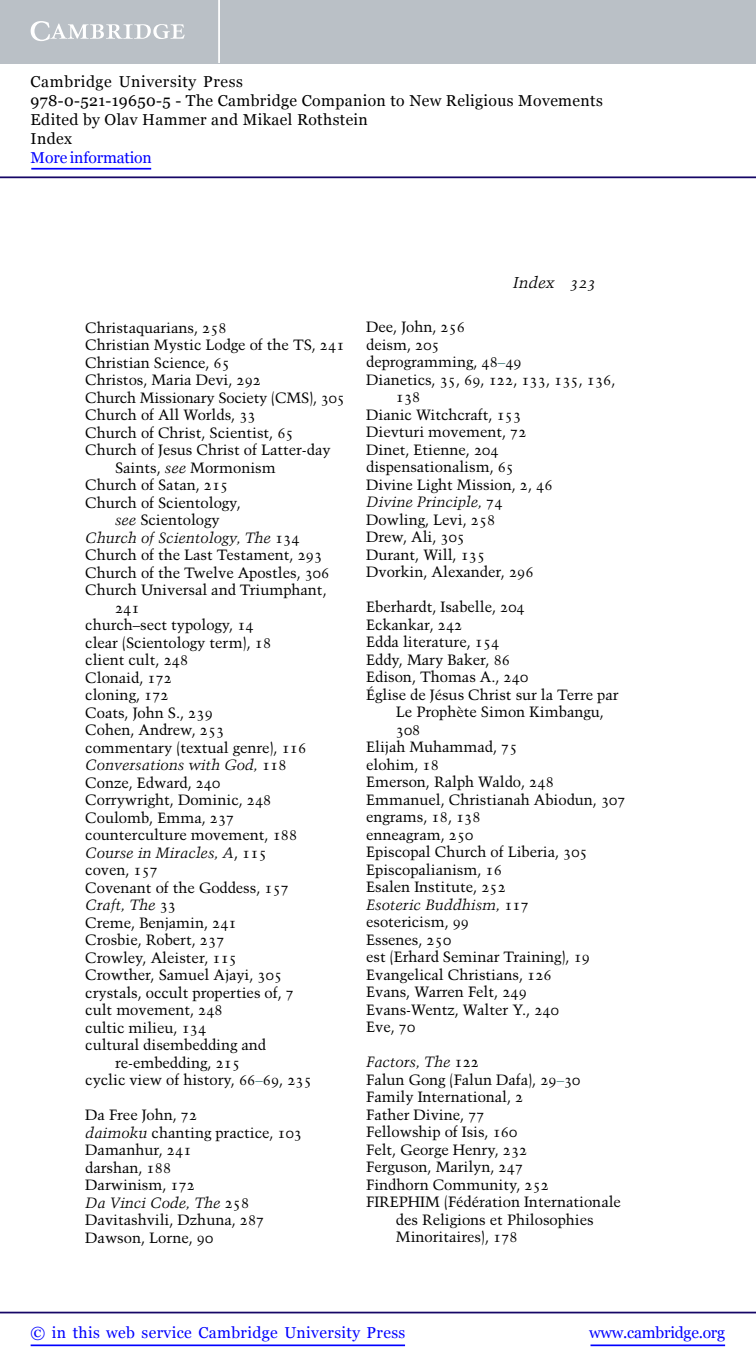
<style>
.page{position:relative;width:756px;height:1371px;background:#fff}
.page>*{position:absolute;margin:0;border:0;box-sizing:border-box;transform-origin:0 0}
.t1{font:15.75px/18.9px "Georgia";letter-spacing:.025em;color:#000}
.t2{font:15.75px "Georgia";letter-spacing:.025em;color:#00f}
.t3{font:15.75px "Georgia";letter-spacing:-.015em;color:#00f}
.t4{font:15.75px "Georgia";letter-spacing:-.01em;color:#00f}
.t5{font:italic 15.75px "Trump Mediaeval LT Std";letter-spacing:-.005em;color:#000}
.t6{font:14.88px/17.5px "Trump Mediaeval LT Std";letter-spacing:-.005em;color:#000}
.t7{font:italic 14.88px "Trump Mediaeval LT Std";letter-spacing:-.005em;color:#000}
.s1{font-style:italic}
.s2{font-style:normal}
.s3{color:#418080}
</style>
<div class="page">
<hr style="left:591px;top:1344px;width:134px;height:1px;background:#00f">
<hr style="left:0;top:1311px;width:756px;height:2px;background:#150666">
<hr style="left:31px;top:1344px;width:374px;height:1px;background:#00f">
<div style="left:0;top:0;width:756px;height:63px;background:#bac0c6"></div>
<svg style="left:31px;top:21px;width:154px;height:20px"></svg>
<hr style="left:218px;top:0;width:2px;height:63px;background:#fff">
<hr style="left:0;top:176px;width:756px;height:2px;background:#150666">
<hr style="left:31px;top:168px;width:120px;height:1px;background:#00f">
<p class="t1" style="left:31px;top:72px;width:574px">Cambridge University Press<br>978-0-521-19650-5 - The Cambridge Companion to New Religious Movements Edited by Olav Hammer and Mikael Rothstein<br>Index</p>
<p class="t4" style="left:31px;top:148px;width:123px">More information</p>
<p class="t6" style="left:85px;top:318px;width:143px">Christaquarians, 258</p>
<p class="t6" style="left:85px;top:336px;width:261px">Christian Mystic Lodge of the TS, 241</p>
<p class="t6" style="left:85px;top:353px;width:146px">Christian Science, 65</p>
<p class="t6" style="left:85px;top:371px;width:177px">Christos, Maria Devi, 292</p>
<p class="t6" style="left:85px;top:388px;width:261px">Church Missionary Society (CMS), 305</p>
<p class="t6" style="left:85px;top:406px;width:172px">Church of All Worlds, 33</p>
<p class="t6" style="left:85px;top:423px;width:210px">Church of Christ, Scientist, 65</p>
<p class="t6" style="left:85px;top:441px;width:247px">Church of Jesus Christ of Latter-day</p>
<p class="t6" style="left:115px;top:458px;width:162px">Saints, <span class="s1">see</span> Mormonism</p>
<p class="t6" style="left:85px;top:476px;width:145px">Church of Satan, 215</p>
<p class="t6" style="left:85px;top:493px;width:157px">Church of Scientology,</p>
<p class="t6" style="left:115px;top:511px;width:106px"><span class="s1">see</span> Scientology</p>
<p class="t7" style="left:85px;top:528px;width:216px">Church of Scientology, The <span class="s2">134</span></p>
<p class="t6" style="left:85px;top:546px;width:239px">Church of the Last Testament, 293</p>
<p class="t6" style="left:85px;top:563px;width:246px">Church of the Twelve Apostles, 306</p>
<p class="t6" style="left:85px;top:581px;width:243px">Church Universal and Triumphant,</p>
<p class="t6" style="left:115px;top:598px;width:26px">241</p>
<p class="t6" style="left:85px;top:616px;width:170px">church–sect typology, 14</p>
<p class="t6" style="left:85px;top:633px;width:187px">clear (Scientology term), 18</p>
<p class="t6" style="left:85px;top:651px;width:105px">client cult, 248</p>
<p class="t6" style="left:85px;top:668px;width:88px">Clonaid, 172</p>
<p class="t6" style="left:85px;top:686px;width:85px">cloning, 172</p>
<p class="t6" style="left:85px;top:703px;width:129px">Coats, John S., 239</p>
<p class="t6" style="left:85px;top:721px;width:141px">Cohen, Andrew, 253</p>
<p class="t6" style="left:85px;top:738px;width:223px">commentary (textual genre), 116</p>
<p class="t7" style="left:85px;top:756px;width:203px">Conversations with God, <span class="s2">118</span></p>
<p class="t6" style="left:85px;top:773px;width:137px">Conze, Edward, 240</p>
<p class="t6" style="left:85px;top:791px;width:188px">Corrywright, Dominic, 248</p>
<p class="t6" style="left:85px;top:808px;width:151px">Coulomb, Emma, 237</p>
<p class="t6" style="left:85px;top:826px;width:214px">counterculture movement, 188</p>
<p class="t7" style="left:85px;top:843px;width:183px">Course in Miracles, A<span class="s2">, 115</span></p>
<p class="t6" style="left:85px;top:861px;width:74px">coven, 157</p>
<p class="t6" style="left:85px;top:878px;width:205px">Covenant of the Goddess, 157</p>
<p class="t7" style="left:85px;top:896px;width:92px">Craft, The <span class="s2">33</span></p>
<p class="t6" style="left:85px;top:913px;width:153px">Creme, Benjamin, 241</p>
<p class="t6" style="left:85px;top:931px;width:141px">Crosbie, Robert, 237</p>
<p class="t6" style="left:85px;top:948px;width:153px">Crowley, Aleister, 115</p>
<p class="t6" style="left:85px;top:966px;width:199px">Crowther, Samuel Ajayi, 305</p>
<p class="t6" style="left:85px;top:983px;width:210px">crystals, occult properties of, 7</p>
<p class="t6" style="left:85px;top:1001px;width:139px">cult movement, 248</p>
<p class="t6" style="left:85px;top:1018px;width:123px">cultic milieu, 134</p>
<p class="t6" style="left:85px;top:1036px;width:182px">cultural disembedding and</p>
<p class="t6" style="left:115px;top:1053px;width:127px">re-embedding, 215</p>
<p class="t6" style="left:85px;top:1071px;width:228px">cyclic view of history, 66<span class="s3">–</span>69, 235</p>
<p class="t6" style="left:85px;top:1106px;width:218px">Da Free John, 72<br><span class="s1">daimoku</span> chanting practice, 103<br>Damanhur, 241<br>darshan, 188<br>Darwinism, 172<br><span class="s1">Da Vinci Code, The</span> 258<br>Davitashvili, Dzhuna, 287<br>Dawson, Lorne, 90</p>
<p class="t5" style="left:513px;top:273px;width:85px">Index 323</p>
<p class="t6" style="left:366px;top:318px;width:101px">Dee, John, 256</p>
<p class="t6" style="left:366px;top:336px;width:75px">deism, 205</p>
<p class="t6" style="left:366px;top:353px;width:157px">deprogramming, 48<span class="s3">–</span>49</p>
<p class="t6" style="left:366px;top:371px;width:251px">Dianetics, 35, 69, 122, 133, 135, 136,</p>
<p class="t6" style="left:396px;top:388px;width:26px">138</p>
<p class="t6" style="left:366px;top:406px;width:157px">Dianic Witchcraft, 153</p>
<p class="t6" style="left:366px;top:423px;width:162px">Dievturi movement, 72</p>
<p class="t6" style="left:366px;top:441px;width:134px">Dinet, Etienne, 204</p>
<p class="t6" style="left:366px;top:458px;width:150px">dispensationalism, 65</p>
<p class="t6" style="left:366px;top:476px;width:188px">Divine Light Mission, 2, 46</p>
<p class="t7" style="left:366px;top:493px;width:138px">Divine Principle, <span class="s2">74</span></p>
<p class="t6" style="left:366px;top:511px;width:131px">Dowling, Levi, 258</p>
<p class="t6" style="left:366px;top:528px;width:101px">Drew, Ali, 305</p>
<p class="t6" style="left:366px;top:546px;width:121px">Durant, Will, 135</p>
<p class="t6" style="left:366px;top:563px;width:169px">Dvorkin, Alexander, 296</p>
<p class="t6" style="left:366px;top:598px;width:160px">Eberhardt, Isabelle, 204</p>
<p class="t6" style="left:366px;top:615px;width:98px">Eckankar, 242</p>
<p class="t6" style="left:366px;top:633px;width:135px">Edda literature, 154</p>
<p class="t6" style="left:366px;top:650px;width:146px">Eddy, Mary Baker, 86</p>
<p class="t6" style="left:366px;top:668px;width:164px">Edison, Thomas A., 240</p>
<p class="t6" style="left:366px;top:685px;width:254px">Église de Jésus Christ sur la Terre par</p>
<p class="t6" style="left:396px;top:703px;width:209px">Le Prophète Simon Kimbangu,</p>
<p class="t6" style="left:396px;top:720px;width:26px">308</p>
<p class="t6" style="left:366px;top:738px;width:153px">Elijah Muhammad, 75</p>
<p class="t6" style="left:366px;top:755px;width:74px">elohim, 18</p>
<p class="t6" style="left:366px;top:773px;width:189px">Emerson, Ralph Waldo, 248</p>
<p class="t6" style="left:366px;top:790px;width:261px">Emmanuel, Christianah Abiodun, 307</p>
<p class="t6" style="left:366px;top:808px;width:116px">engrams, 18, 138</p>
<p class="t6" style="left:366px;top:825px;width:109px">enneagram, 250</p>
<p class="t6" style="left:366px;top:843px;width:223px">Episcopal Church of Liberia, 305</p>
<p class="t6" style="left:366px;top:860px;width:137px">Episcopalianism, 16</p>
<p class="t6" style="left:366px;top:878px;width:141px">Esalen Institute, 252</p>
<p class="t7" style="left:366px;top:895px;width:164px">Esoteric Buddhism, <span class="s2">117</span></p>
<p class="t6" style="left:366px;top:913px;width:105px">esotericism, 99</p>
<p class="t6" style="left:366px;top:930px;width:87px">Essenes, 250</p>
<p class="t6" style="left:366px;top:948px;width:226px">est (Erhard Seminar Training), 19</p>
<p class="t6" style="left:366px;top:965px;width:187px">Evangelical Christians, 126</p>
<p class="t6" style="left:366px;top:983px;width:162px">Evans, Warren Felt, 249</p>
<p class="t6" style="left:366px;top:1000px;width:194px">Evans-Wentz, Walter Y., 240</p>
<p class="t6" style="left:366px;top:1018px;width:51px">Eve, 70</p>
<p class="t7" style="left:366px;top:1053px;width:114px">Factors, The <span class="s2">122</span></p>
<p class="t6" style="left:366px;top:1070px;width:216px">Falun Gong (Falun Dafa), 29<span class="s3">–</span>30</p>
<p class="t6" style="left:366px;top:1088px;width:159px">Family International, 2</p>
<p class="t6" style="left:366px;top:1105px;width:120px">Father Divine, 77</p>
<p class="t6" style="left:366px;top:1123px;width:153px">Fellowship of Isis, 160</p>
<p class="t6" style="left:366px;top:1140px;width:163px">Felt, George Henry, 232</p>
<p class="t6" style="left:366px;top:1158px;width:159px">Ferguson, Marilyn, 247</p>
<p class="t6" style="left:366px;top:1175px;width:185px">Findhorn Community, 252</p>
<p class="t6" style="left:366px;top:1193px;width:256px">FIREPHIM (Fédération Internationale</p>
<p class="t6" style="left:396px;top:1210px;width:199px">des Religions et Philosophies</p>
<p class="t6" style="left:396px;top:1228px;width:123px">Minoritaires), 178</p>
<p class="t2" style="left:31px;top:1323px;width:376px">© in this web service Cambridge University Press</p>
<p class="t3" style="left:589px;top:1323px;width:137px">www.cambridge.org</p>
</div>
